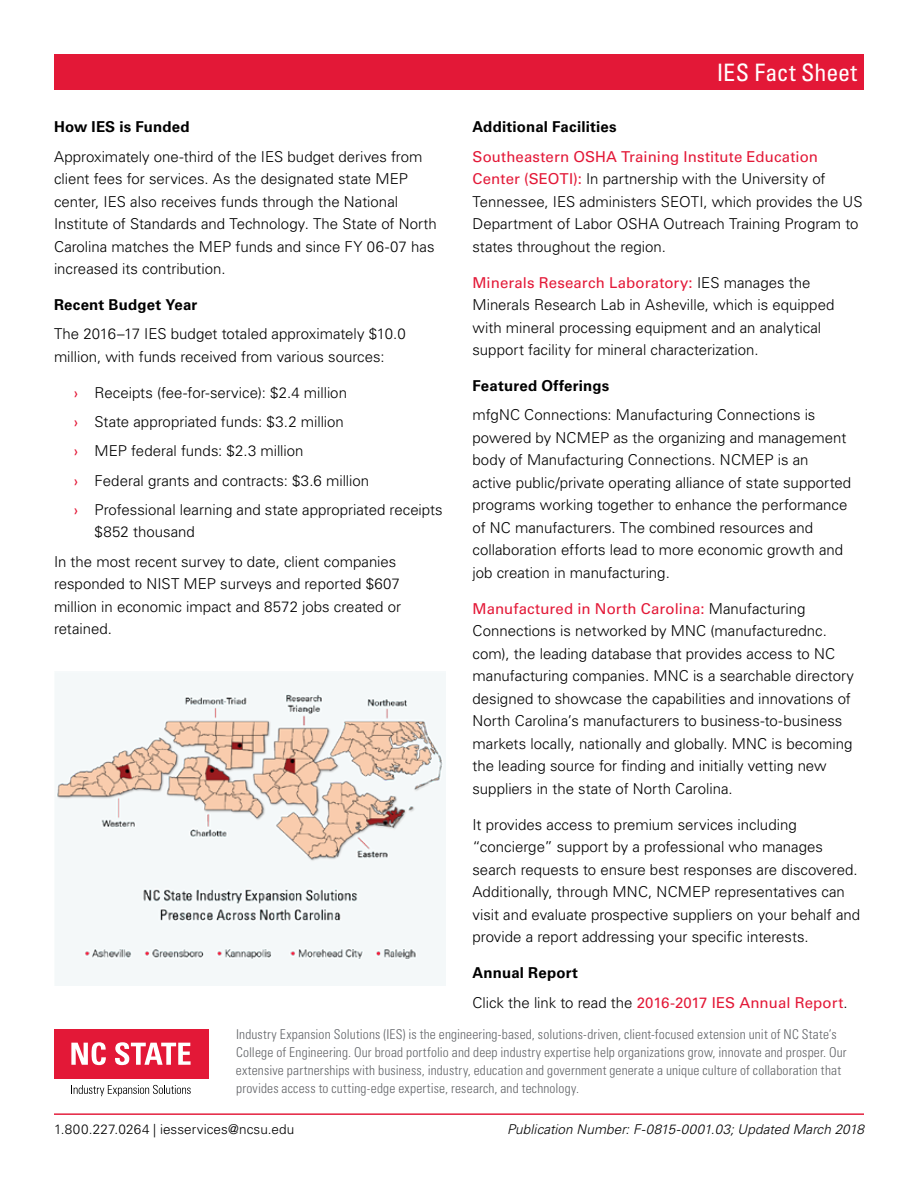
<style>
.page{position:relative;width:918px;height:1188px;background:#fff}
.page>*{position:absolute;margin:0;border:0;box-sizing:border-box;transform-origin:0 0}
.t1{font:condensed 24px "Univers LT Std";color:#fff}
.t2{font:300 15px/22.5px "Univers LT Std";color:#000}
.t3{font:700 15px "Univers LT Std";letter-spacing:.01em;color:#000}
.t4{font:15px/29.2px "Univers LT Std";color:#e31837}
.t5{font:300 condensed 13.5px/18px "Univers LT Std";letter-spacing:.01em;color:#636569}
.t6{font:italic 300 13.5px "Univers LT Std";letter-spacing:.005em;color:#000}
.t7{font:300 13.5px "Univers LT Std";letter-spacing:.01em;color:#000}
.s1{font-weight:400;color:#e31837}
.s2{font-weight:700;color:#000}
.s3{font-weight:300;color:#000}
</style>
<div class="page">
<div style="left:54px;top:54px;width:810px;height:36px;background:#e31837"></div>
<hr style="left:54px;top:1114px;width:810px;height:1px;background:#e31837">
<img style="left:55px;top:673px;width:391px;height:312px">
<div style="left:54px;top:1029px;width:154px;height:49px;background:#e31837"></div>
<svg style="left:115px;top:1042px;width:76px;height:23px"></svg>
<svg style="left:71px;top:1042px;width:35px;height:23px"></svg>
<svg style="left:71px;top:1085px;width:120px;height:11px"></svg>
<p class="t3" style="left:54px;top:118px;width:137px">How IES is Funded</p>
<p class="t2" style="left:54px;top:145px;width:384px">Approximately one-third of the IES budget derives from client fees for services. As the designated state MEP center, IES also receives funds through the National Institute of Standards and Technology. The State of North Carolina matches the MEP funds and since FY 06-07 has increased its contribution.</p>
<p class="t3" style="left:54px;top:296px;width:145px">Recent Budget Year</p>
<p class="t2" style="left:54px;top:323px;width:353px">The 2016–17 IES budget totaled approximately $10.0 million, with funds received from various sources:</p>
<p class="t2" style="left:74px;top:378px;width:370px;line-height:29.2px"><span class="s1">›</span> Receipts (fee-for-service): $2.4 million<br><span class="s1">›</span> State appropriated funds: $3.2 million<br><span class="s1">›</span> MEP federal funds: $2.3 million<br><span class="s1">›</span> Federal grants and contracts: $3.6 million<br><span class="s1">›</span> Professional learning and state appropriated receipts</p>
<p class="t2" style="left:54px;top:517px;width:344px;line-height:29.2px;text-indent:40px">$852 thousand<br>In the most recent survey to date, client companies</p>
<p class="t2" style="left:54px;top:572px;width:349px;text-align:justify">responded to NIST MEP surveys and reported $607 million in economic impact and 8572 jobs created or retained.</p>
<h1 class="t1" style="left:717px;top:57px;width:142px">IES Fact Sheet</h1>
<p class="t3" style="left:472px;top:118px;width:146px">Additional Facilities</p>
<p class="t2" style="left:472px;top:145px;width:392px"><span class="s1">Southeastern OSHA Training Institute Education Center (SEOTI):</span> In partnership with the University of Tennessee, IES administers SEOTI, which provides the US Department of Labor OSHA Outreach Training Program to states throughout the region.</p>
<p class="t2" style="left:472px;top:271px;width:363px"><span class="s1">Minerals Research Laboratory:</span> IES manages the Minerals Research Lab in Asheville, which is equipped with mineral processing equipment and an analytical support facility for mineral characterization.</p>
<p class="t3" style="left:472px;top:377px;width:138px">Featured Offerings</p>
<p class="t2" style="left:472px;top:404px;width:380px">mfgNC Connections: Manufacturing Connections is powered by NCMEP as the organizing and management body of Manufacturing Connections. NCMEP is an active public/private operating alliance of state supported programs working together to enhance the performance of NC manufacturers. The combined resources and collaboration efforts lead to more economic growth and job creation in manufacturing.</p>
<p class="t2" style="left:472px;top:597px;width:383px"><span class="s1">Manufactured in North Carolina:</span> Manufacturing Connections is networked by MNC (manufacturednc. com), the leading database that provides access to NC manufacturing companies. MNC is a searchable directory designed to showcase the capabilities and innovations of North Carolina’s manufacturers to business-to-business markets locally, nationally and globally. MNC is becoming the leading source for finding and initially vetting new suppliers in the state of North Carolina.</p>
<p class="t2" style="left:472px;top:813px;width:389px">It provides access to premium services including “concierge” support by a professional who manages search requests to ensure best responses are discovered.<br>Additionally, through MNC, NCMEP representatives can visit and evaluate prospective suppliers on your behalf and provide a report addressing your specific interests.</p>
<p class="t4" style="left:472px;top:958px;width:377px"><span class="s2">Annual Report<br></span><span class="s3">Click the link to read the</span> 2016-2017 IES Annual Report<span class="s3">.</span></p>
<p class="t5" style="left:236px;top:1025px;width:612px">Industry Expansion Solutions (IES) is the engineering-based, solutions-driven, client-focused extension unit of NC State’s College of Engineering. Our broad portfolio and deep industry expertise help organizations grow, innovate and prosper. Our extensive partnerships with business, industry, education and government generate a unique culture of collaboration that provides access to cutting-edge expertise, research, and technology.</p>
<p class="t7" style="left:54px;top:1121px;width:242px">1.800.227.0264 | iesservices@ncsu.edu</p>
<p class="t6" style="left:507px;top:1121px;width:358px">Publication Number: F-0815-0001.03; Updated March 2018</p>
</div>
